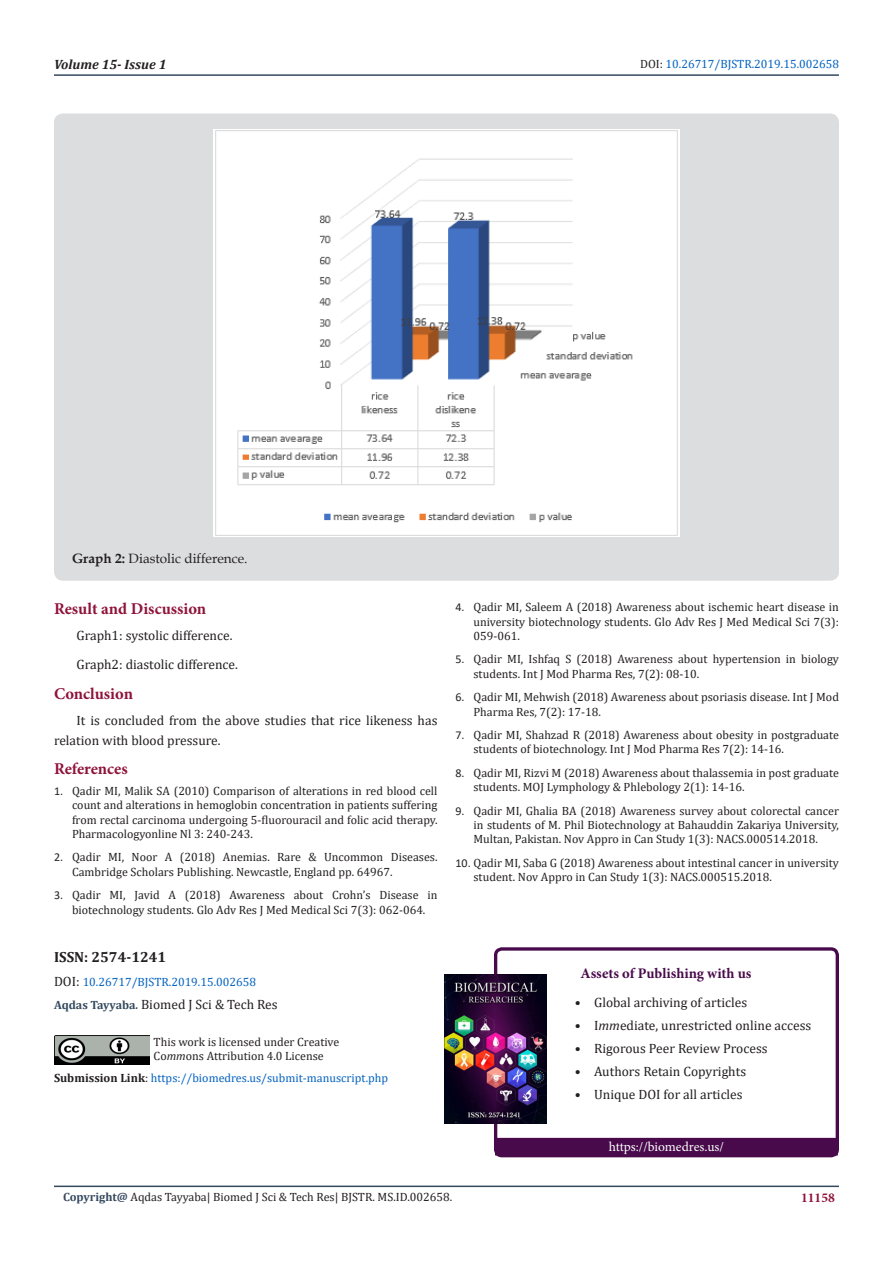
<style>
.page{position:relative;width:893px;height:1263px;background:#fff}
.page>*{position:absolute;margin:0;border:0;box-sizing:border-box;transform-origin:0 0}
.t1{font:700 16.5px "Minion Pro";color:#8f133a}
.t2{font:700 14.7px "Minion Pro";color:#480a4b}
.t3{font:700 14.7px "Cambria";color:#231f20}
.t4{font:13.5px/20.2px "Cambria";color:#231f20}
.t5{font:13.5px "Book Antiqua";color:#231f20}
.t6{font:13.5px "Minion Pro";letter-spacing:-.005em;color:#fff}
.t7{font:italic 700 13.5px "Cambria";color:#231f20}
.t8{font:700 13.5px "Minion Pro";color:#8f133a}
.t9{font:12px/14.4px "Cambria";color:#231f20}
.t10{font:12px "Cambria";color:#0563c1}
.s1{color:#231f20}
.s2{font-weight:700}
.s3{font-family:"Calibri"}
.s4{font-size:13.5px;color:#231f20}
.s5{font-weight:700;font-size:12px;color:#34495e}
.s6{font-weight:700;font-style:italic;font-size:12px;color:#34495e}
.s7{font-style:italic}
.s8{font-weight:700;color:#231f20}
.s9{font-weight:700;color:#34495e}
</style>
<div class="page">
<hr style="left:54px;top:1185px;width:785px;height:2px;background:#34495e">
<hr style="left:54px;top:74px;width:785px;height:2px;background:#34495e">
<div style="left:54px;top:114px;width:785px;height:467px;background:#dcdddf;border-radius:9px"></div>
<img style="left:214px;top:129px;width:465px;height:408px">
<div style="left:494px;top:947px;width:345px;height:210px;border:3px solid #480a4b;border-radius:6px"></div>
<div style="left:496px;top:1138px;width:341px;height:17px;background:#480a4b"></div>
<img style="left:445px;top:974px;width:101px;height:150px">
<img style="left:55px;top:1036px;width:95px;height:29px">
<p class="t7" style="left:54px;top:55px;width:114px">Volume 15- Issue 1</p>
<p class="t10" style="left:640px;top:57px;width:200px"><span class="s1">DOI:</span> 10.26717/BJSTR.2019.15.002658</p>
<p class="t5" style="left:72px;top:549px;width:177px"><span class="s2">Graph 2:</span> Diastolic difference.</p>
<p class="t1" style="left:54px;top:597px;width:154px">Result and Discussion</p>
<p class="t4" style="left:76px;top:625px;width:157px">Graph1: systolic difference.</p>
<p class="t4" style="left:76px;top:655px;width:163px">Graph2: diastolic difference.</p>
<p class="t1" style="left:54px;top:682px;width:81px">Conclusion</p>
<p class="t4" style="left:54px;top:710px;width:385px;text-indent:22px">It is concluded from the above studies that rice likeness has relation with blood pressure.</p>
<p class="t1" style="left:54px;top:757px;width:75px">References</p>
<p class="t9" style="left:72px;top:783px;width:367px;text-align:justify;text-indent:-18px"><span class="s3">1.</span> Qadir MI, Malik SA (2010) Comparison of alterations in red blood cell count and alterations in hemoglobin concentration in patients suffering from rectal carcinoma undergoing 5-fluorouracil and folic acid therapy.<br>Pharmacologyonline Nl 3: 240-243.</p>
<p class="t9" style="left:72px;top:850px;width:367px;text-indent:-18px"><span class="s3">2.</span> Qadir MI, Noor A (2018) Anemias. Rare &amp; Uncommon Diseases.<br>Cambridge Scholars Publishing. Newcastle, England pp. 64967.</p>
<p class="t9" style="left:54px;top:888px;width:385px;text-align:center"><span class="s3">3.</span> Qadir MI, Javid A (2018) Awareness about Crohn’s Disease in biotechnology students. Glo Adv Res J Med Medical Sci 7(3): 062-064.</p>
<p class="t3" style="left:54px;top:946px;width:114px">ISSN: 2574-1241</p>
<p class="t10" style="left:54px;top:975px;width:204px"><span class="s4">DOI:</span> 10.26717/BJSTR.2019.15.002658</p>
<p class="t4" style="left:54px;top:994px;width:225px"><span class="s5">Aqdas Tayyaba</span><span class="s6">.</span> Biomed J Sci &amp; Tech Res</p>
<p class="t9" style="left:154px;top:1035px;width:187px">This work is licensed under Creative</p>
<p class="t9" style="left:154px;top:1049px;width:172px">Co<span class="s7">mm</span>ons Attribution 4.0 License</p>
<p class="t10" style="left:54px;top:1071px;width:336px"><span class="s8">Submission Link</span><span class="s1">:</span> https://biomedres.us/submit-manuscript.php</p>
<p class="t9" style="left:473px;top:600px;width:367px;text-align:justify;text-indent:-18px"><span class="s3">4.</span> Qadir MI, Saleem A (2018) Awareness about ischemic heart disease in university biotechnology students. Glo Adv Res J Med Medical Sci 7(3):<br>059-061.</p>
<p class="t9" style="left:473px;top:652px;width:367px;text-indent:-18px"><span class="s3">5.</span> Qadir MI, Ishfaq S (2018) Awareness about hypertension in biology students. Int J Mod Pharma Res, 7(2): 08-10.</p>
<p class="t9" style="left:473px;top:690px;width:367px;text-indent:-18px"><span class="s3">6.</span> Qadir MI, Mehwish (2018) Awareness about psoriasis disease. Int J Mod<br>Pharma Res, 7(2): 17-18.</p>
<p class="t9" style="left:473px;top:728px;width:367px;text-indent:-18px"><span class="s3">7.</span> Qadir MI, Shahzad R (2018) Awareness about obesity in postgraduate students of biotechnology. Int J Mod Pharma Res 7(2): 14-16.</p>
<p class="t9" style="left:473px;top:765px;width:367px;text-indent:-18px"><span class="s3">8.</span> Qadir MI, Rizvi M (2018) Awareness about thalassemia in post graduate students. MOJ Lymphology &amp; Phlebology 2(1): 14-16.</p>
<p class="t9" style="left:473px;top:803px;width:367px;text-align:justify;text-indent:-18px"><span class="s3">9.</span> Qadir MI, Ghalia BA (2018) Awareness survey about colorectal cancer in students of M. Phil Biotechnology at Bahauddin Zakariya University, Multan, Pakistan. Nov Appro in Can Study 1(3): NACS.000514.2018.</p>
<p class="t9" style="left:473px;top:855px;width:367px;text-indent:-18px"><span class="s3">10.</span> Qadir MI, Saba G (2018) Awareness about intestinal cancer in university student. Nov Appro in Can Study 1(3): NACS.000515.2018.</p>
<p class="t2" style="left:581px;top:963px;width:172px">Assets of Publishing with us</p>
<p class="t4" style="left:575px;top:992px;width:174px">• Global archiving of articles</p>
<p class="t4" style="left:575px;top:1015px;width:238px">• I<span class="s7">mm</span>ediate, unrestricted online access</p>
<p class="t4" style="left:575px;top:1038px;width:194px">• Rigorous Peer Review Process</p>
<p class="t4" style="left:575px;top:1061px;width:173px">• Authors Retain Copyrights</p>
<p class="t4" style="left:575px;top:1084px;width:169px">• Unique DOI for all articles</p>
<p class="t6" style="left:609px;top:1138px;width:117px">https://biomedres.us/</p>
<p class="t9" style="left:63px;top:1190px;width:391px"><span class="s9">Copyright@</span> Aqdas Tayyaba| Biomed J Sci &amp; Tech Res| BJSTR. MS.ID.002658.</p>
<p class="t8" style="left:801px;top:1188px;width:35px">11158</p>
</div>
